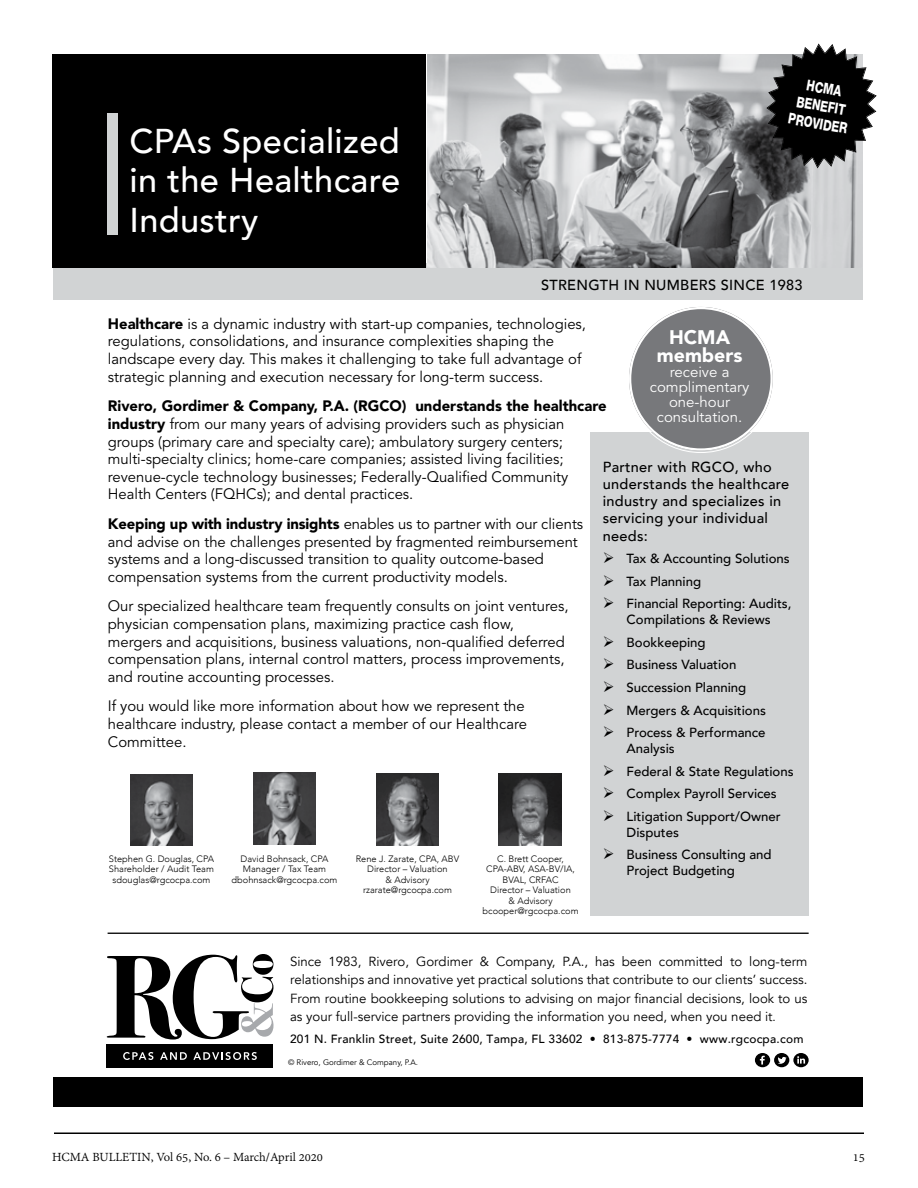
<style>
.page{position:relative;width:918px;height:1188px;background:#fff}
.page>*{position:absolute;margin:0;border:0;box-sizing:border-box;transform-origin:0 0}
.t1{font:500 34.35px/39.6px "Avenir";letter-spacing:.01em;color:#fff;text-align:justify}
.t2{font:900 19.5px/18px "Avenir LT Std";color:#fff;text-align:center}
.t3{font:15px/17.7px "Avenir LT Std";color:#000}
.t4{font:15px/15px "Avenir LT Std";color:#fff;text-align:center}
.t5{font:800 15px/18px "Helvetica Neue";color:#fff;text-align:center;scale:.75 1}
.t6{font:500 14.55px/17.2px "Avenir";letter-spacing:.02em;color:#000}
.t7{font:13.5px "Adobe Devanagari";color:#000}
.t8{font:13.2px/18.5px "Avenir";color:#000;text-align:justify}
.t9{font:500 13.2px/22.6px "Avenir";color:#000}
.t10{font:500 11.85px "Avenir";letter-spacing:.02em;color:#000}
.t11{font:300 9.3px/10.5px "Avenir";color:#000;text-align:center}
.t12{font:7.95px "Avenir";color:#000}
.s1{font-style:inherit}
.s2{font-weight:900}
.s3{font-size:11.85px}
</style>
<div class="page">
<hr style="left:54px;top:1132px;width:810px;height:2px;background:#000">
<div style="left:590px;top:432px;width:219px;height:483px;background:#d1d3d4"></div>
<div style="left:53px;top:263px;width:810px;height:37px;background:#d1d3d4"></div>
<img style="left:427px;top:54px;width:436px;height:214px">
<div style="left:53px;top:54px;width:373px;height:213px;background:#000"></div>
<div style="left:108px;top:113px;width:10px;height:122px;background:#d1d3d4"></div>
<img style="left:130px;top:774px;width:63px;height:72px">
<img style="left:376px;top:773px;width:63px;height:72px">
<img style="left:253px;top:773px;width:63px;height:71px">
<img style="left:499px;top:773px;width:62px;height:72px">
<div style="left:53px;top:1077px;width:810px;height:30px;background:#000"></div>
<div style="left:106px;top:1044px;width:167px;height:23px;background:#000"></div>
<svg style="left:107px;top:954px;width:166px;height:86px"></svg>
<svg style="left:123px;top:1052px;width:30px;height:8px"></svg>
<svg style="left:160px;top:1052px;width:27px;height:8px"></svg>
<svg style="left:193px;top:1052px;width:64px;height:8px"></svg>
<hr style="left:108px;top:933px;width:701px;height:1px;background:#000">
<div style="left:755px;top:1053px;width:15px;height:14px;background:#000;border-radius:50%"></div>
<svg style="left:760px;top:1056px;width:5px;height:9px"></svg>
<div style="left:774px;top:1053px;width:15px;height:14px;background:#000;border-radius:50%"></div>
<svg style="left:793px;top:1053px;width:16px;height:14px"></svg>
<svg style="left:778px;top:1057px;width:9px;height:7px"></svg>
<svg style="left:797px;top:1056px;width:8px;height:8px"></svg>
<div style="left:629px;top:307px;width:144px;height:144px;background:#77787b;border-radius:50%"></div>
<svg style="left:766px;top:43px;width:111px;height:125px;background:#414142"></svg>
<h1 class="t1" style="left:129px;top:119px;width:272px">CPAs Specialized in the Healthcare Industry</h1>
<p class="t5" style="left:796px;top:74px;width:80px;rotate:10deg">HCM A<br>BENEFIT<br>PROVIDER</p>
<p class="t6" style="left:541px;top:275px;width:263px">STRENGTH IN NUMBERS SINCE <span class="s1">1983</span></p>
<p class="t3" style="left:108px;top:315px;width:480px"><span class="s2">Healthcare</span> is a dynamic industry with start-up companies, technologies, regulations, consolidations, and insurance complexities shaping the landscape every day. This makes it challenging to take full advantage of strategic planning and execution necessary for long-term success.</p>
<p class="t3" style="left:108px;top:398px;width:500px"><span class="s2">Rivero, Gordimer &amp; Company, P.A. (RGCO) understands the healthcare industry</span> from our many years of advising providers such as physician groups (primary care and specialty care); ambulatory surgery centers; multi-specialty clinics; home-care companies; assisted living facilities; revenue-cycle technology businesses; Federally-Qualified Community Health Centers (FQHCs); and dental practices.</p>
<p class="t3" style="left:108px;top:515px;width:477px"><span class="s2">Keeping up with industry insights</span> enables us to partner with our clients and advise on the challenges presented by fragmented reimbursement systems and a long-discussed transition to quality outcome-based compensation systems from the current productivity models.</p>
<p class="t3" style="left:108px;top:598px;width:462px">Our specialized healthcare team frequently consults on joint ventures, physician compensation plans, maximizing practice cash flow, mergers and acquisitions, business valuations, non-qualified deferred compensation plans, internal control matters, process improvements, and routine accounting processes.</p>
<p class="t3" style="left:108px;top:698px;width:421px">If you would like more information about how we represent the healthcare industry, please contact a member of our Healthcare<br>Committee.</p>
<h2 class="t2" style="left:657px;top:328px;width:87px">HCMA members</h2>
<p class="t4" style="left:650px;top:365px;width:101px">receive a complimentary one-hour consultation.</p>
<p class="t6" style="left:603px;top:457px;width:188px">Partner with RGCO, who understands the healthcare industry and specializes in servicing your individual needs:</p>
<p class="t9" style="left:627px;top:547px;width:166px">Tax &amp; Accounting Solutions<br>Tax Planning<br>Financial Reporting: Audits,</p>
<p class="t9" style="left:627px;top:608px;width:146px">Compilations &amp; Reviews<br>Bookkeeping<br>Business Valuation<br>Succession Planning<br>Mergers &amp; Acquisitions<br>Process &amp; Performance</p>
<p class="t9" style="left:627px;top:736px;width:169px">Analysis<br>Federal &amp; State Regulations<br>Complex Payroll Services<br>Litigation Support/Owner</p>
<p class="t9" style="left:627px;top:820px;width:147px">Disputes<br>Business Consulting and</p>
<p class="t9" style="left:627px;top:859px;width:110px">Project Budgeting</p>
<p class="t11" style="left:109px;top:853px;width:107px">Stephen G. Douglas, CPA<br>Shareholder / Audit Team sdouglas@rgcocpa.com</p>
<p class="t11" style="left:232px;top:853px;width:107px">David Bohnsack, CPA<br>Manager / Tax Team dbohnsack@rgcocpa.com</p>
<p class="t11" style="left:356px;top:853px;width:105px">Rene J. Zarate, CPA, ABV<br>Director – Valuation<br>&amp; Advisory rzarate@rgcocpa.com</p>
<p class="t11" style="left:483px;top:853px;width:97px">C. Brett Cooper,<br>CPA-ABV, ASA-BV/IA,<br>BVAL, CRFAC<br>Director – Valuation<br>&amp; Advisory bcooper@rgcocpa.com</p>
<p class="t8" style="left:290px;top:952px;width:519px">Since 1983, Rivero, Gordimer &amp; Company, P.A., has been committed to long-term relationships and innovative yet practical solutions that contribute to our clients’ success.<br>From routine bookkeeping solutions to advising on major financial decisions, look to us as your full-service partners providing the information you need, when you need it<span class="s3">.</span></p>
<p class="t10" style="left:290px;top:1028px;width:515px">201 N. Franklin Street, Suite 2600, Tampa, FL 33602 • 813-875-7774 • www.rgcocpa.com</p>
<p class="t12" style="left:288px;top:1057px;width:131px">© Rivero, Gordimer &amp; Company, P.A.</p>
<p class="t7" style="left:52px;top:1149px;width:272px">HCMA BULLETIN, Vol 65, No. 6 – March/April 2020</p>
<p class="t7" style="left:853px;top:1149px;width:14px">15</p>
</div>
